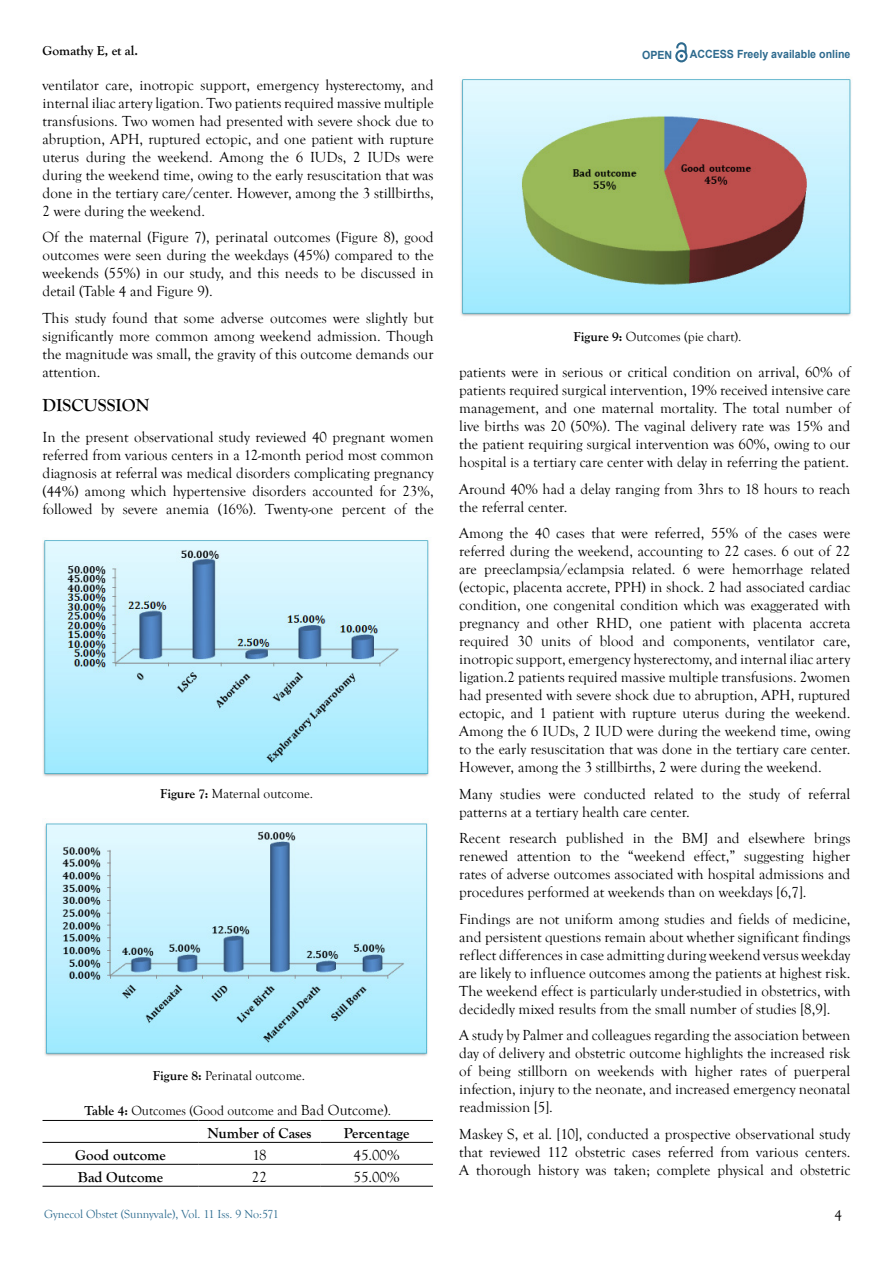
<style>
.page{position:relative;width:893px;height:1263px;background:#fff}
.page>*{position:absolute;margin:0;border:0;box-sizing:border-box;transform-origin:0 0}
.t1{font:700 18px "Goudy Old Style T";color:#000}
.t2{font:15px/18px "Goudy Old Style T";color:#000;text-align:justify}
.t3{font:700 15px "Goudy Old Style T";color:#000}
.t4{font:13.5px "Goudy Old Style T";color:#000}
.t5{font:700 13.5px "Goudy Old Style T";color:#000}
.t6{font:12px "Goudy Old Style T";color:#2c6b8f}
.t7{font:700 11.25px "Arial";color:#2d6a8e;scale:.94 1}
.s1{font-weight:700}
.s2{font-size:15px}
</style>
<div class="page">
<svg style="left:675px;top:43px;width:12px;height:19px"></svg>
<img style="left:460px;top:79px;width:391px;height:237px">
<img style="left:43px;top:540px;width:387px;height:237px">
<img style="left:44px;top:823px;width:384px;height:233px">
<hr style="left:43px;top:1120px;width:156px;height:1px;background:#000">
<hr style="left:199px;top:1120px;width:121px;height:1px;background:#000">
<hr style="left:320px;top:1120px;width:113px;height:1px;background:#000">
<hr style="left:43px;top:1142px;width:156px;height:1px;background:#000">
<hr style="left:199px;top:1142px;width:121px;height:1px;background:#000">
<hr style="left:320px;top:1142px;width:113px;height:1px;background:#000">
<hr style="left:43px;top:1164px;width:156px;height:1px;background:#000">
<hr style="left:199px;top:1164px;width:121px;height:1px;background:#000">
<hr style="left:320px;top:1164px;width:113px;height:1px;background:#000">
<hr style="left:43px;top:1186px;width:156px;height:1px;background:#000">
<hr style="left:199px;top:1186px;width:121px;height:1px;background:#000">
<hr style="left:320px;top:1186px;width:113px;height:1px;background:#000">
<p class="t5" style="left:43px;top:43px;width:97px">Gomathy E, et al.</p>
<p class="t7" style="left:642px;top:47px;width:34px">OPEN</p>
<p class="t7" style="left:690px;top:46px;width:172px">ACCESS Freely available online</p>
<p class="t2" style="left:43px;top:76px;width:393px">ventilator care, inotropic support, emergency hysterectomy, and internal iliac artery ligation. Two patients required massive multiple transfusions. Two women had presented with severe shock due to abruption, APH, ruptured ectopic, and one patient with rupture uterus during the weekend. Among the 6 IUDs, 2 IUDs were during the weekend time, owing to the early resuscitation that was done in the tertiary care/center. However, among the 3 stillbirths, 2 were during the weekend.</p>
<p class="t2" style="left:43px;top:229px;width:393px">Of the maternal (Figure 7), perinatal outcomes (Figure 8), good outcomes were seen during the weekdays (45%) compared to the weekends (55%) in our study, and this needs to be discussed in detail (Table 4 and Figure 9).</p>
<p class="t2" style="left:43px;top:309px;width:393px">This study found that some adverse outcomes were slightly but significantly more common among weekend admission. Though the magnitude was small, the gravity of this outcome demands our attention.</p>
<p class="t1" style="left:43px;top:395px;width:108px">DISCUSSION</p>
<p class="t2" style="left:43px;top:428px;width:393px">In the present observational study reviewed 40 pregnant women referred from various centers in a 12-month period most common diagnosis at referral was medical disorders complicating pregnancy (44%) among which hypertensive disorders accounted for 23%, followed by severe anemia (16%). Twenty-one percent of the</p>
<p class="t4" style="left:160px;top:786px;width:155px"><span class="s1">Figure 7:</span> Maternal outcome.</p>
<p class="t4" style="left:153px;top:1068px;width:154px"><span class="s1">Figure 8:</span> Perinatal outcome.</p>
<p class="t4" style="left:84px;top:1103px;width:308px"><span class="s1">Table 4:</span> Outcomes (Good outcome and <span class="s2">Bad Outcome)</span>.</p>
<p class="t3" style="left:207px;top:1125px;width:105px">Number of Cases</p>
<p class="t3" style="left:344px;top:1125px;width:67px">Percentage</p>
<p class="t3" style="left:75px;top:1147px;width:92px">Good outcome</p>
<p class="t2" style="left:252px;top:1146px;width:16px">18</p>
<p class="t2" style="left:353px;top:1146px;width:48px">45.00%</p>
<p class="t3" style="left:78px;top:1168px;width:87px">Bad Outcome</p>
<p class="t2" style="left:252px;top:1168px;width:16px">22</p>
<p class="t2" style="left:353px;top:1168px;width:48px">55.00%</p>
<p class="t6" style="left:44px;top:1207px;width:236px">Gynecol Obstet (Sunnyvale), Vol. 11 Iss. 9 No:571</p>
<p class="t4" style="left:574px;top:329px;width:169px"><span class="s1">Figure 9:</span> Outcomes (pie chart).</p>
<p class="t2" style="left:459px;top:363px;width:393px">patients were in serious or critical condition on arrival, 60% of patients required surgical intervention, 19% received intensive care management, and one maternal mortality. The total number of live births was 20 (50%). The vaginal delivery rate was 15% and the patient requiring surgical intervention was 60%, owing to our hospital is a tertiary care center with delay in referring the patient.</p>
<p class="t2" style="left:459px;top:480px;width:393px">Around 40% had a delay ranging from 3hrs to 18 hours to reach the referral center.</p>
<p class="t2" style="left:459px;top:524px;width:393px">Among the 40 cases that were referred, 55% of the cases were referred during the weekend, accounting to 22 cases. 6 out of 22 are preeclampsia/eclampsia related. 6 were hemorrhage related (ectopic, placenta accrete, PPH) in shock. 2 had associated cardiac condition, one congenital condition which was exaggerated with pregnancy and other RHD, one patient with placenta accreta required 30 units of blood and components, ventilator care, inotropic support, emergency hysterectomy, and internal iliac artery ligation.2 patients required massive multiple transfusions. 2women had presented with severe shock due to abruption, APH, ruptured ectopic, and 1 patient with rupture uterus during the weekend.<br>Among the 6 IUDs, 2 IUD were during the weekend time, owing to the early resuscitation that was done in the tertiary care center.<br>However, among the 3 stillbirths, 2 were during the weekend.</p>
<p class="t2" style="left:459px;top:785px;width:393px">Many studies were conducted related to the study of referral patterns at a tertiary health care center.</p>
<p class="t2" style="left:459px;top:829px;width:393px">Recent research published in the BMJ and elsewhere brings renewed attention to the “weekend effect,” suggesting higher rates of adverse outcomes associated with hospital admissions and procedures performed at weekends than on weekdays [6,7].</p>
<p class="t2" style="left:459px;top:910px;width:393px">Findings are not uniform among studies and fields of medicine, and persistent questions remain about whether significant findings reflect differences in case admitting during weekend versus weekday are likely to influence outcomes among the patients at highest risk.<br>The weekend effect is particularly under-studied in obstetrics, with decidedly mixed results from the small number of studies [8,9].</p>
<p class="t2" style="left:459px;top:1026px;width:393px">A study by Palmer and colleagues regarding the association between day of delivery and obstetric outcome highlights the increased risk of being stillborn on weekends with higher rates of puerperal infection, injury to the neonate, and increased emergency neonatal readmission [5].</p>
<p class="t2" style="left:459px;top:1125px;width:393px">Maskey S, et al. [10], conducted a prospective observational study that reviewed 112 obstetric cases referred from various centers.<br>A thorough history was taken; complete physical and obstetric</p>
<p class="t2" style="left:834px;top:1207px;width:9px">4</p>
</div>
